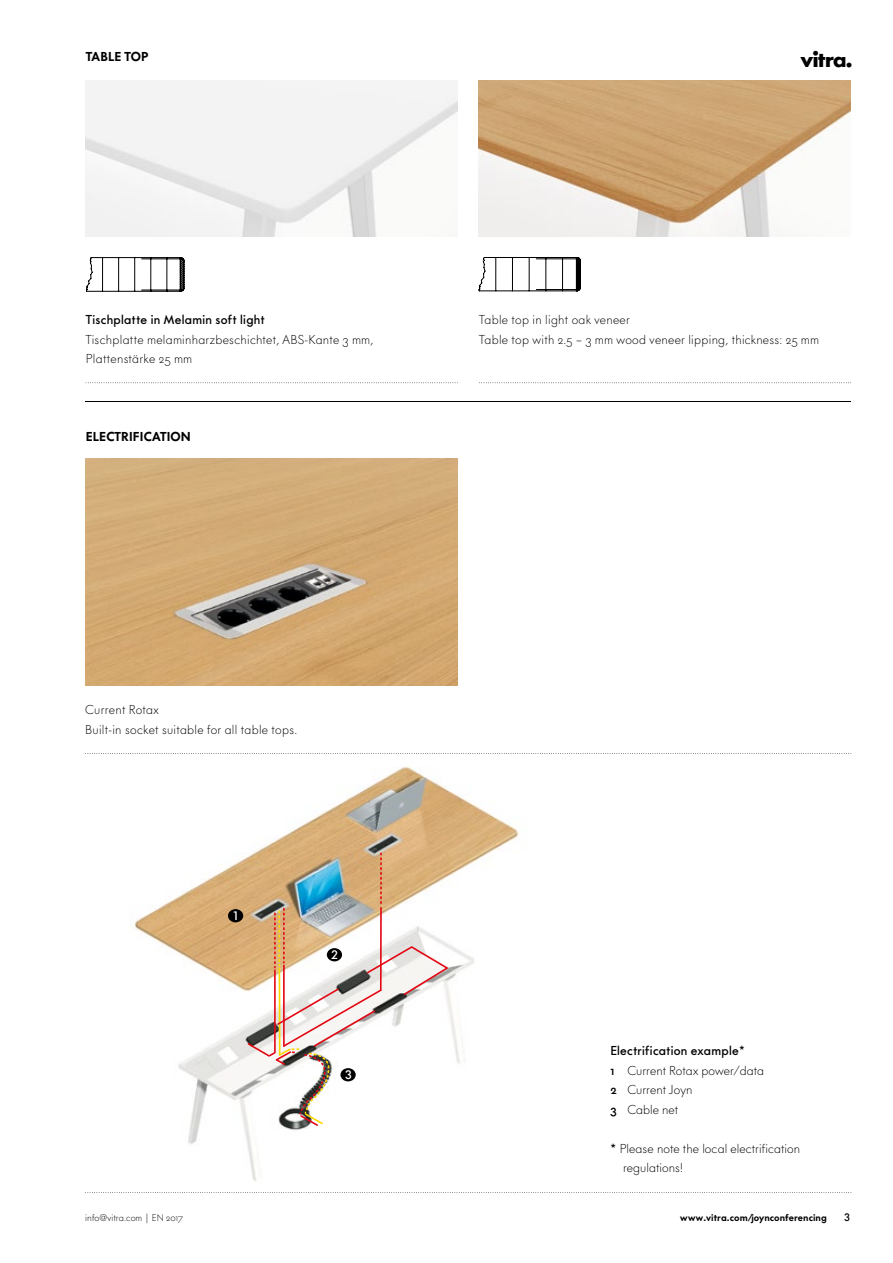
<style>
.page{position:relative;width:893px;height:1263px;background:#fff}
.page>*{position:absolute;margin:0;border:0;box-sizing:border-box;transform-origin:0 0}
.t1{font:300 12px/19.5px "V Futura";letter-spacing:.025em;color:#000}
.t2{font:300 12px/19.5px "V Futura";letter-spacing:.005em;color:#000}
.t3{font:500 12px "V Futura";letter-spacing:.025em;color:#000}
.t4{font:800 12px "V Futura";letter-spacing:.015em;color:#000}
.t5{font:500 12px "V Futura";color:#fff}
.t6{font:500 10.5px "V Futura";color:#000}
.t7{font:800 9px "V Futura";letter-spacing:.005em;color:#000}
.t8{font:300 9px "V Futura";letter-spacing:.005em;color:#000}
.s1{font-weight:500}
</style>
<div class="page">
<img style="left:85px;top:81px;width:373px;height:156px">
<img style="left:479px;top:81px;width:372px;height:156px">
<svg style="left:86px;top:257px;width:99px;height:35px"></svg>
<svg style="left:478px;top:257px;width:103px;height:34px"></svg>
<img style="left:86px;top:458px;width:371px;height:227px">
<img style="left:131px;top:767px;width:388px;height:414px">
<svg style="left:246px;top:853px;width:204px;height:274px"></svg>
<hr style="left:85px;top:401px;width:766px;height:1px;background:#000">
<svg style="left:86px;top:382px;width:372px;height:1px"></svg>
<svg style="left:479px;top:382px;width:372px;height:1px"></svg>
<svg style="left:85px;top:753px;width:766px;height:1px"></svg>
<svg style="left:85px;top:1192px;width:766px;height:1px"></svg>
<div style="left:228px;top:909px;width:15px;height:13px;background:#000;border-radius:50%"></div>
<div style="left:327px;top:948px;width:15px;height:13px;background:#000;border-radius:50%"></div>
<div style="left:340px;top:1068px;width:16px;height:13px;background:#000;border-radius:50%"></div>
<p class="t4" style="left:86px;top:48px;width:64px">TABLE TOP</p>
<p class="t3" style="left:86px;top:312px;width:180px">Tischplatte in Melamin soft light</p>
<p class="t1" style="left:86px;top:330px;width:289px">Tischplatte melaminharzbeschichtet, ABS-Kante 3 mm,<br>Plattenstärke 25 mm</p>
<p class="t4" style="left:86px;top:429px;width:106px">ELECTRIFICATION</p>
<p class="t1" style="left:85px;top:700px;width:213px">Current Rotax<br>Built-in socket suitable for all table tops.</p>
<p class="t5" style="left:234px;top:908px;width:6px">1</p>
<p class="t5" style="left:331px;top:947px;width:8px">2</p>
<p class="t5" style="left:345px;top:1067px;width:8px">3</p>
<p class="t1" style="left:479px;top:310px;width:341px">Table top in light oak veneer<br>Table top with 2.5 – 3 mm wood veneer lipping, thickness: 25 mm</p>
<p class="t2" style="left:610px;top:1041px;width:155px"><span class="s1">Electrification example*<br>1</span> Current Rotax power/data<br><span class="s1">2</span> Current Joyn<br><span class="s1">3</span> Cable net</p>
<p class="t2" style="left:623px;top:1139px;width:178px;text-indent:-13px"><span class="s1">*</span> Please note the local electrification regulations!</p>
<p class="t8" style="left:85px;top:1212px;width:99px">info@vitra.com | EN 2017</p>
<p class="t7" style="left:680px;top:1212px;width:148px">www.vitra.com/joynconferencing</p>
<p class="t6" style="left:844px;top:1210px;width:8px">3</p>
</div>
